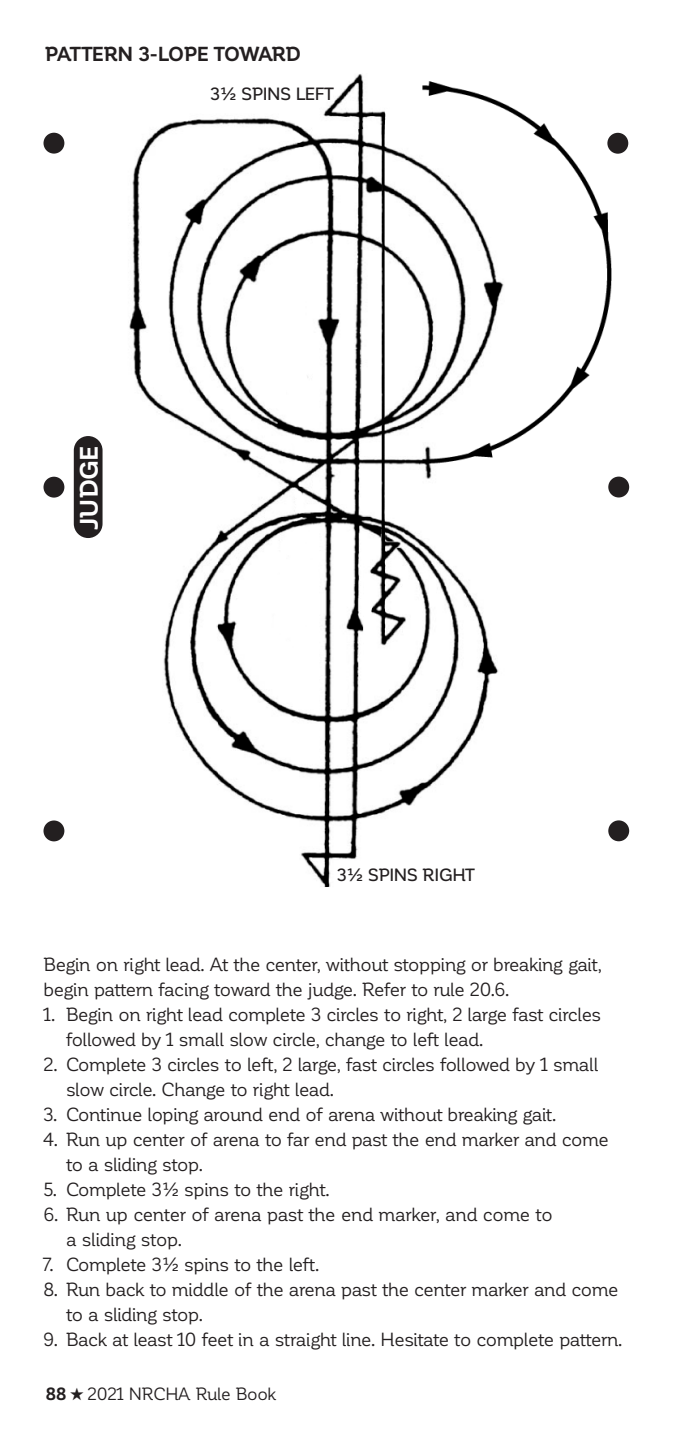
<style>
.page{position:relative;width:675px;height:1440px;background:#fff}
.page>*{position:absolute;margin:0;border:0;box-sizing:border-box;transform-origin:0 0}
.t1{font:700 25px "Corporative";letter-spacing:-.01em;color:#fff}
.t2{font:700 20px "Corporative";letter-spacing:-.03em;color:#231f20}
.t3{font:18.75px/25px "Corporative";letter-spacing:-.025em;color:#231f20}
.t4{font:500 17.5px "Corporative";letter-spacing:-.005em;color:#231f20}
.t5{font:17.5px "Corporative";letter-spacing:-.015em;color:#231f20}
.s1{font-weight:700}
</style>
<div class="page">
<img style="left:129px;top:74px;width:483px;height:813px">
<div style="left:44px;top:133px;width:20px;height:21px;background:#231f20;border-radius:50%"></div>
<div style="left:44px;top:477px;width:20px;height:21px;background:#231f20;border-radius:50%"></div>
<div style="left:44px;top:820px;width:20px;height:21px;background:#231f20;border-radius:50%"></div>
<div style="left:607px;top:133px;width:21px;height:21px;background:#231f20;border-radius:50%"></div>
<div style="left:608px;top:477px;width:21px;height:21px;background:#231f20;border-radius:50%"></div>
<div style="left:608px;top:820px;width:21px;height:21px;background:#231f20;border-radius:50%"></div>
<div style="left:74px;top:436px;width:29px;height:102px;background:#231f20;border-radius:14px"></div>
<p class="t2" style="left:45px;top:43px;width:258px">PATTERN 3-LOPE TOWARD</p>
<p class="t4" style="left:210px;top:85px;width:125px">3½ SPINS LEFT</p>
<h1 class="t1" style="left:75px;top:530px;width:86px;rotate:-90deg">JUDGE</h1>
<p class="t4" style="left:337px;top:865px;width:139px">3½ SPINS RIGHT</p>
<p class="t3" style="left:43px;top:953px;width:560px">Begin on right lead. At the center, without stopping or breaking gait, begin pattern facing toward the judge. Refer to rule 20.6.</p>
<p class="t3" style="left:66px;top:1003px;width:537px;text-indent:-22px">1. Begin on right lead complete 3 circles to right, 2 large fast circles followed by 1 small slow circle, change to left lead.</p>
<p class="t3" style="left:66px;top:1053px;width:534px;text-indent:-22px">2. Complete 3 circles to left, 2 large, fast circles followed by 1 small slow circle. Change to right lead.</p>
<p class="t3" style="left:43px;top:1103px;width:514px">3. Continue loping around end of arena without breaking gait.</p>
<p class="t3" style="left:66px;top:1128px;width:544px;text-indent:-22px">4. Run up center of arena to far end past the end marker and come to a sliding stop.</p>
<p class="t3" style="left:43px;top:1178px;width:288px">5. Complete 3½ spins to the right.</p>
<p class="t3" style="left:66px;top:1203px;width:488px;text-indent:-22px">6. Run up center of arena past the end marker, and come to a sliding stop.</p>
<p class="t3" style="left:43px;top:1252px;width:277px">7. Complete 3½ spins to the left.</p>
<p class="t3" style="left:66px;top:1277px;width:554px;text-indent:-22px">8. Run back to middle of the arena past the center marker and come to a sliding stop.</p>
<p class="t3" style="left:43px;top:1327px;width:581px">9. Back at least 10 feet in a straight line. Hesitate to complete pattern.</p>
<p class="t5" style="left:46px;top:1384px;width:232px"><span class="s1">88</span> ★ 2021 NRCHA Rule Book</p>
</div>
